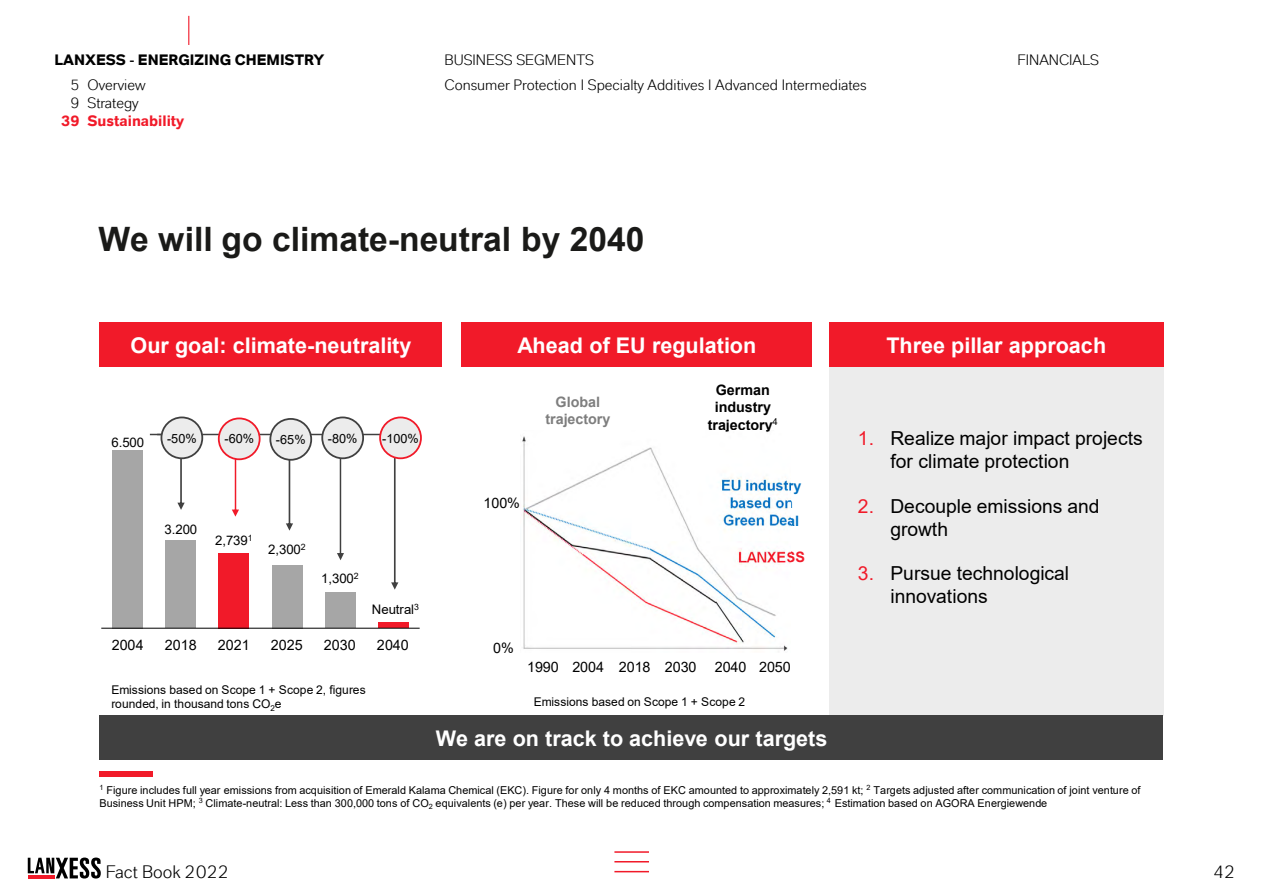
<style>
.page{position:relative;width:1263px;height:893px;background:#fff}
.page>*{position:absolute;margin:0;border:0;box-sizing:border-box;transform-origin:0 0}
.t1{font:700 33.6px "Arial";color:#1a1a18}
.t2{font:700 21.6px "Arial";color:#fff}
.t3{font:19.35px/23.1px "Arial";color:#000}
.t4{font:18px "Lanxess Global";color:#000}
.t5{font:15px "Lanxess Global";color:#000}
.t6{font:700 15px "Lanxess Global";color:#000}
.t7{font:700 15px "Lanxess Global";color:#f11a29}
.t8{font:14.4px "Arial";letter-spacing:-.005em;color:#000}
.t9{font:700 14.4px/17.2px "Arial";color:#000;text-align:center}
.t10{font:700 14.4px/17.2px "Arial";color:#7e7e7e;text-align:center}
.t11{font:13.2px "Arial";letter-spacing:-.005em;color:#000}
.t12{font:12.75px "Arial";color:#000}
.t13{font:12px/14.4px "Arial";letter-spacing:.005em;color:#000}
.t14{font:10.8px/13px "Arial";letter-spacing:.005em;color:#000}
.s1{color:#f11a29}
</style>
<div class="page">
<div style="left:100px;top:771px;width:53px;height:6px;background:#f11a29"></div>
<div style="left:99px;top:322px;width:343px;height:45px;background:#f11a29"></div>
<div style="left:462px;top:322px;width:350px;height:45px;background:#f11a29"></div>
<div style="left:829px;top:322px;width:334px;height:45px;background:#f11a29"></div>
<div style="left:829px;top:367px;width:334px;height:348px;background:#ececec"></div>
<div style="left:100px;top:715px;width:1063px;height:45px;background:#404040"></div>
<img style="left:522px;top:431px;width:269px;height:220px">
<div style="left:113px;top:450px;width:30px;height:178px;background:#a6a6a6"></div>
<div style="left:219px;top:553px;width:30px;height:75px;background:#f11a29"></div>
<div style="left:272px;top:565px;width:30px;height:63px;background:#a6a6a6"></div>
<div style="left:325px;top:593px;width:30px;height:35px;background:#a6a6a6"></div>
<div style="left:378px;top:623px;width:30px;height:5px;background:#f11a29"></div>
<div style="left:166px;top:540px;width:30px;height:88px;background:#a6a6a6"></div>
<hr style="left:101px;top:628px;width:319px;height:1px;background:#000">
<div style="left:161px;top:417px;width:41px;height:41px;background:#ececec;border-radius:50%"></div>
<div style="left:161px;top:417px;width:42px;height:42px;border:2px solid #404040;border-radius:50%"></div>
<div style="left:380px;top:417px;width:41px;height:41px;background:#ececec;border-radius:50%"></div>
<div style="left:379px;top:417px;width:43px;height:42px;border:2px solid #f11a29;border-radius:50%"></div>
<div style="left:219px;top:418px;width:41px;height:41px;background:#ececec;border-radius:50%"></div>
<div style="left:218px;top:417px;width:43px;height:43px;border:2px solid #f11a29;border-radius:50%"></div>
<div style="left:270px;top:419px;width:41px;height:41px;background:#ececec;border-radius:50%"></div>
<div style="left:269px;top:418px;width:43px;height:43px;border:2px solid #404040;border-radius:50%"></div>
<svg style="left:150px;top:434px;width:248px;height:156px"></svg>
<div style="left:322px;top:417px;width:41px;height:41px;background:#ececec;border-radius:50%"></div>
<div style="left:321px;top:417px;width:43px;height:42px;border:2px solid #404040;border-radius:50%"></div>
<hr style="left:614px;top:851px;width:35px;height:2px;background:#f11a29">
<hr style="left:614px;top:861px;width:35px;height:1px;background:#f11a29">
<hr style="left:614px;top:871px;width:35px;height:1px;background:#f11a29">
<svg style="left:28px;top:857px;width:73px;height:21px"></svg>
<svg style="left:188px;top:16px;width:1px;height:29px"></svg>
<p class="t6" style="left:55px;top:51px;width:271px">LANXESS - ENERGIZING CHEMISTRY</p>
<p class="t5" style="left:444px;top:51px;width:151px">BUSINESS SEGMENTS</p>
<p class="t5" style="left:1017px;top:51px;width:83px">FINANCIALS</p>
<p class="t5" style="left:71px;top:76px;width:11px">5</p>
<p class="t5" style="left:71px;top:94px;width:11px">9</p>
<p class="t7" style="left:61px;top:112px;width:20px">39</p>
<p class="t5" style="left:88px;top:76px;width:59px">Overview</p>
<p class="t5" style="left:444px;top:76px;width:424px">Consumer Protection I Specialty Additives I Advanced Intermediates</p>
<p class="t5" style="left:88px;top:94px;width:53px">Strategy</p>
<p class="t7" style="left:88px;top:112px;width:98px">Sustainability</p>
<p class="t1" style="left:98px;top:215px;width:547px">We will go climate-neutral by 2040</p>
<p class="t2" style="left:131px;top:330px;width:282px">Our goal: climate-neutrality</p>
<p class="t2" style="left:517px;top:330px;width:240px">Ahead of EU regulation</p>
<p class="t2" style="left:886px;top:330px;width:221px">Three pillar approach</p>
<p class="t10" style="left:545px;top:393px;width:67px">Global trajectory</p>
<p class="t9" style="left:708px;top:381px;width:72px">German industry trajectory<sup>4</sup></p>
<p class="t3" style="left:890px;top:426px;width:254px;text-indent:-32px"><span class="s1">1.</span> Realize major impact projects for climate protection</p>
<p class="t3" style="left:890px;top:494px;width:211px;text-indent:-32px"><span class="s1">2.</span> Decouple emissions and growth</p>
<p class="t3" style="left:890px;top:562px;width:180px;text-indent:-32px"><span class="s1">3.</span> Pursue technological innovations</p>
<p class="t12" style="left:167px;top:429px;width:31px">-50%</p>
<p class="t12" style="left:224px;top:430px;width:31px">-60%</p>
<p class="t12" style="left:276px;top:431px;width:31px">-65%</p>
<p class="t12" style="left:328px;top:429px;width:31px">-80%</p>
<p class="t12" style="left:382px;top:429px;width:38px">-100%</p>
<p class="t11" style="left:111px;top:433px;width:34px">6.500</p>
<p class="t8" style="left:484px;top:493px;width:38px">100%</p>
<p class="t11" style="left:165px;top:520px;width:34px">3.200</p>
<p class="t11" style="left:215px;top:531px;width:39px">2,739<sup>1</sup></p>
<p class="t11" style="left:268px;top:540px;width:39px">2,300<sup>2</sup></p>
<p class="t11" style="left:321px;top:569px;width:39px">1,300<sup>2</sup></p>
<p class="t11" style="left:372px;top:600px;width:49px">Neutral<sup>3</sup></p>
<p class="t8" style="left:112px;top:635px;width:34px">2004</p>
<p class="t8" style="left:165px;top:635px;width:34px">2018</p>
<p class="t8" style="left:218px;top:635px;width:34px">2021</p>
<p class="t8" style="left:271px;top:635px;width:34px">2025</p>
<p class="t8" style="left:324px;top:635px;width:34px">2030</p>
<p class="t8" style="left:377px;top:635px;width:34px">2040</p>
<p class="t13" style="left:111px;top:682px;width:256px">Emissions based on Scope 1 + Scope 2, figures rounded, in thousand tons CO<sub>2</sub>e</p>
<p class="t8" style="left:493px;top:638px;width:22px">0%</p>
<p class="t8" style="left:527px;top:657px;width:171px">1990 2004 2018 2030</p>
<p class="t8" style="left:715px;top:657px;width:78px">2040 2050</p>
<p class="t13" style="left:534px;top:695px;width:213px">Emissions based on Scope 1 + Scope 2</p>
<p class="t2" style="left:436px;top:723px;width:393px">We are on track to achieve our targets</p>
<p class="t14" style="left:99px;top:783px;width:1042px"><sup>1</sup> Figure includes full year emissions from acquisition of Emerald Kalama Chemical (EKC). Figure for only 4 months of EKC amounted to approximately 2,591 kt; <sup>2</sup> Targets adjusted after communication of joint venture of<br>Business Unit HPM; <sup>3</sup> Climate-neutral: Less than 300,000 tons of CO<sub>2</sub> equivalents (e) per year. These will be reduced through compensation measures; <sup>4</sup> Estimation based on AGORA Energiewende</p>
<p class="t4" style="left:106px;top:861px;width:125px">Fact Book 2022</p>
<p class="t4" style="left:1213px;top:861px;width:24px">42</p>
</div>
